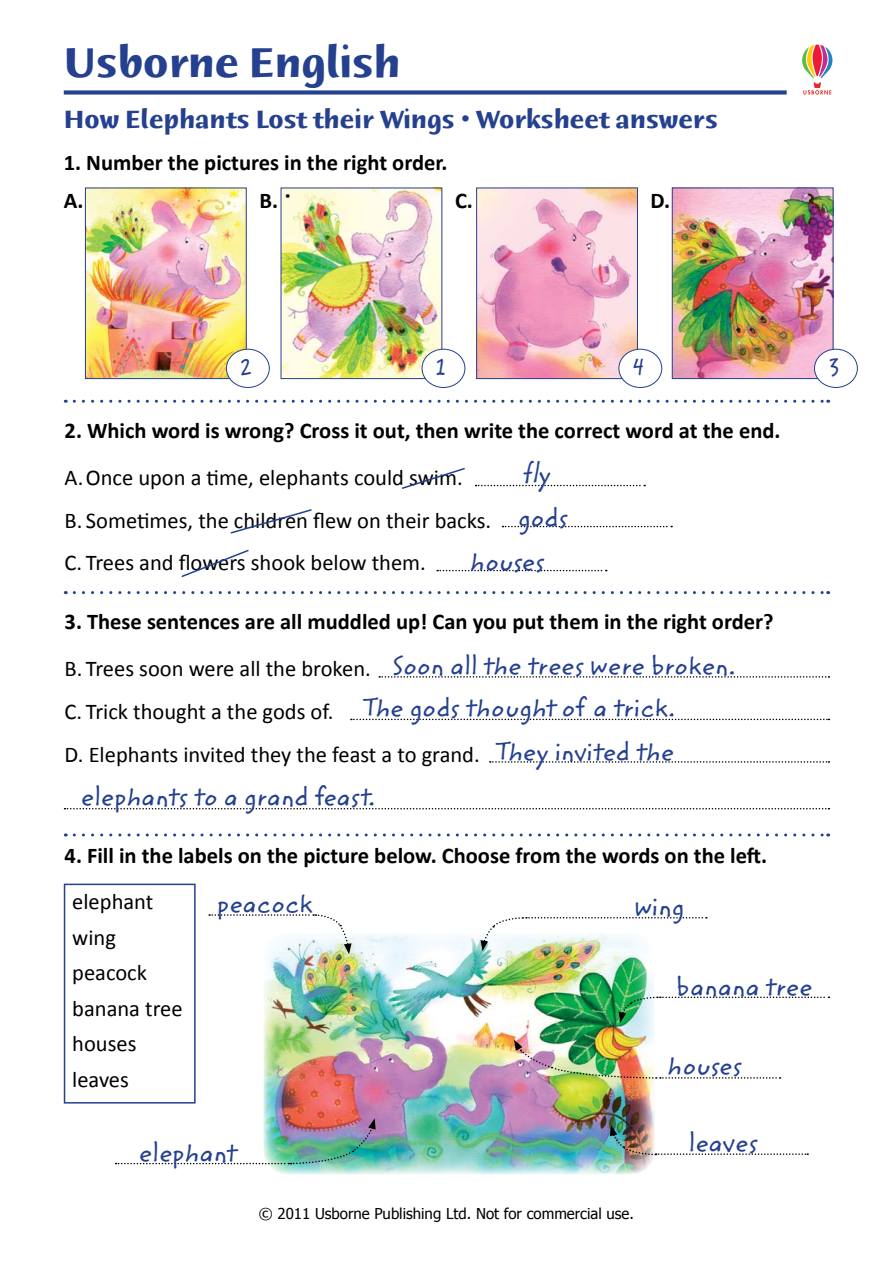
<style>
.page{position:relative;width:893px;height:1263px;background:#fff}
.page>*{position:absolute;margin:0;border:0;box-sizing:border-box;transform-origin:0 0}
.t1{font:700 45px "Humana Sans ITC";color:#24408f}
.t2{font:27px "Zemke Hand ITC";color:#24408f}
.t3{font:700 27px "Humana Sans ITC";color:#24408f}
.t4{font:24px "Zemke Hand ITC";color:#24408f}
.t5{font:22.5px/35.5px "Calibri";color:#000}
.t6{font:700 22.5px/38.2px "Calibri";color:#000}
.t7{font:15px "Tahoma";color:#000}
</style>
<div class="page">
<svg style="left:802px;top:44px;width:31px;height:51px"></svg>
<div style="left:64px;top:90px;width:723px;height:5px;background:#24408f"></div>
<img style="left:87px;top:190px;width:158px;height:187px">
<div style="left:85px;top:188px;width:162px;height:191px;border:1px solid #24408f"></div>
<img style="left:283px;top:190px;width:157px;height:187px">
<img style="left:478px;top:190px;width:158px;height:187px">
<div style="left:476px;top:188px;width:162px;height:191px;border:1px solid #24408f"></div>
<img style="left:674px;top:190px;width:157px;height:187px">
<div style="left:672px;top:188px;width:161px;height:191px;border:1px solid #24408f"></div>
<div style="left:226px;top:349px;width:43px;height:38px;background:#fff;border-radius:50%"></div>
<div style="left:226px;top:349px;width:44px;height:39px;border:1px solid #24408f;border-radius:50%"></div>
<div style="left:422px;top:349px;width:43px;height:38px;background:#fff;border-radius:50%"></div>
<div style="left:422px;top:349px;width:43px;height:39px;border:1px solid #24408f;border-radius:50%"></div>
<div style="left:619px;top:349px;width:43px;height:38px;background:#fff;border-radius:50%"></div>
<div style="left:618px;top:349px;width:44px;height:39px;border:1px solid #24408f;border-radius:50%"></div>
<div style="left:814px;top:349px;width:43px;height:38px;background:#fff;border-radius:50%"></div>
<div style="left:814px;top:349px;width:44px;height:39px;border:1px solid #24408f;border-radius:50%"></div>
<svg style="left:74px;top:400px;width:755px;height:3px"></svg>
<svg style="left:74px;top:591px;width:755px;height:3px"></svg>
<svg style="left:74px;top:833px;width:755px;height:3px"></svg>
<img style="left:264px;top:933px;width:391px;height:242px;border-radius:26px">
<svg style="left:476px;top:485px;width:169px;height:1px"></svg>
<svg style="left:502px;top:526px;width:170px;height:1px"></svg>
<svg style="left:437px;top:570px;width:170px;height:1px"></svg>
<svg style="left:379px;top:676px;width:450px;height:2px"></svg>
<svg style="left:351px;top:719px;width:478px;height:1px"></svg>
<svg style="left:490px;top:761px;width:339px;height:2px"></svg>
<svg style="left:65px;top:808px;width:764px;height:1px"></svg>
<svg style="left:209px;top:914px;width:142px;height:40px"></svg>
<img style="left:480px;top:917px;width:227px;height:34px">
<img style="left:514px;top:1040px;width:266px;height:39px">
<img style="left:116px;top:1118px;width:260px;height:47px">
<div style="left:64px;top:884px;width:132px;height:219px;border:2px solid #24408f"></div>
<img style="left:610px;top:1125px;width:198px;height:31px">
<svg style="left:619px;top:996px;width:210px;height:27px"></svg>
<svg style="left:402px;top:467px;width:63px;height:22px"></svg>
<svg style="left:230px;top:509px;width:82px;height:25px"></svg>
<svg style="left:181px;top:549px;width:68px;height:29px"></svg>
<h1 class="t1" style="left:64px;top:39px;width:338px">Usborne English</h1>
<p class="t3" style="left:64px;top:105px;width:656px">How Elephants Lost their Wings • Worksheet answers</p>
<p class="t6" style="left:64px;top:142px;width:385px">1. Number the pictures in the right order.<br>A.</p>
<p class="t6" style="left:455px;top:180px;width:19px">C.</p>
<p class="t6" style="left:651px;top:180px;width:21px">D.</p>
<p class="t6" style="left:259px;top:181px;width:20px">B.</p>
<p class="t4" style="left:241px;top:350px;width:13px">2</p>
<p class="t4" style="left:436px;top:350px;width:12px">1</p>
<p class="t4" style="left:633px;top:350px;width:13px">4</p>
<p class="t4" style="left:829px;top:350px;width:12px">3</p>
<p class="t6" style="left:65px;top:410px;width:717px">2. Which word is wrong? Cross it out, then write the correct word at the end.</p>
<p class="t5" style="left:65px;top:455px;width:428px;line-height:42.8px">A. Once upon a time, elephants could swim.<br>B. Sometimes, the children flew on their backs.<br>C. Trees and flowers shook below them.</p>
<p class="t2" style="left:523px;top:454px;width:29px">fly</p>
<p class="t2" style="left:518px;top:498px;width:52px">gods</p>
<p class="t2" style="left:470px;top:542px;width:76px">houses</p>
<p class="t6" style="left:65px;top:602px;width:710px">3. These sentences are all muddled up! Can you put them in the right order?</p>
<p class="t5" style="left:65px;top:646px;width:417px;line-height:42.8px">B. Trees soon were all the broken.<br>C. Trick thought a the gods of.<br>D. Elephants invited they the feast a to grand.</p>
<p class="t2" style="left:393px;top:646px;width:344px">Soon all the trees were broken.</p>
<p class="t2" style="left:363px;top:688px;width:314px">The gods thought of a trick.</p>
<p class="t2" style="left:495px;top:732px;width:181px">They invited the</p>
<p class="t2" style="left:81px;top:777px;width:296px">elephants to a grand feast.</p>
<p class="t6" style="left:65px;top:835px;width:704px">4. Fill in the labels on the picture below. Choose from the words on the left.</p>
<p class="t5" style="left:72px;top:883px;width:112px">elephant wing peacock banana tree houses leaves</p>
<p class="t2" style="left:217px;top:884px;width:98px">peacock</p>
<p class="t2" style="left:635px;top:887px;width:51px">wing</p>
<p class="t2" style="left:676px;top:966px;width:138px">banana tree</p>
<p class="t2" style="left:668px;top:1046px;width:76px">houses</p>
<p class="t2" style="left:139px;top:1133px;width:99px">elephant</p>
<p class="t7" style="left:259px;top:1204px;width:377px">© 2011 Usborne Publishing Ltd. Not for commercial use.</p>
<p class="t2" style="left:689px;top:1123px;width:71px">leaves</p>
</div>
